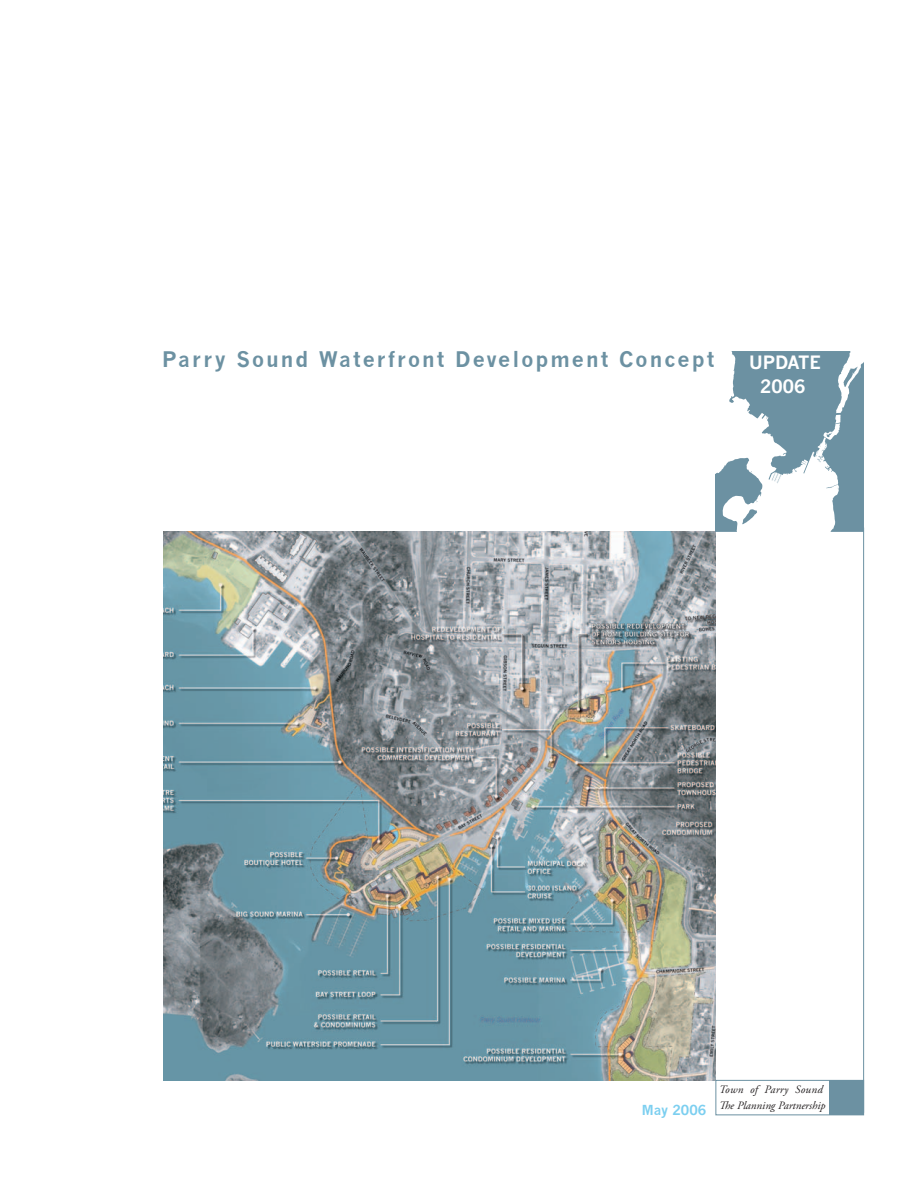
<style>
.page{position:relative;width:918px;height:1188px;background:#fff}
.page>*{position:absolute;margin:0;border:0;box-sizing:border-box;transform-origin:0 0}
.t1{font:700 21px "News Gothic";letter-spacing:.1em;color:#6c91a2}
.t2{font:700 18px/24px "News Gothic";color:#fff;text-align:center}
.t3{font:italic 11.25px/16.5px "Adobe Garamond Pro";color:#231f20;text-align:right}
.s1{font-family:"News Gothic";font-weight:700;font-style:normal;font-size:13.5px;color:#7ccff0}
</style>
<div class="page">
<img style="left:164px;top:532px;width:552px;height:549px">
<svg style="left:716px;top:351px;width:148px;height:181px"></svg>
<hr style="left:863px;top:528px;width:1px;height:585px;background:#6c91a2">
<div style="left:715px;top:1080px;width:149px;height:35px;border:1px solid #6c91a2"></div>
<div style="left:829px;top:1080px;width:35px;height:35px;background:#6c91a2"></div>
<h1 class="t1" style="left:162px;top:346px;width:554px">Parry Sound Waterfront Development Concept</h1>
<h2 class="t2" style="left:749px;top:350px;width:73px">UPDATE<br>2006</h2>
<p class="t3" style="left:642px;top:1081px;width:185px">Town of Parry Sound<br><span class="s1">May 2006</span> The Planning Partnership</p>
</div>
